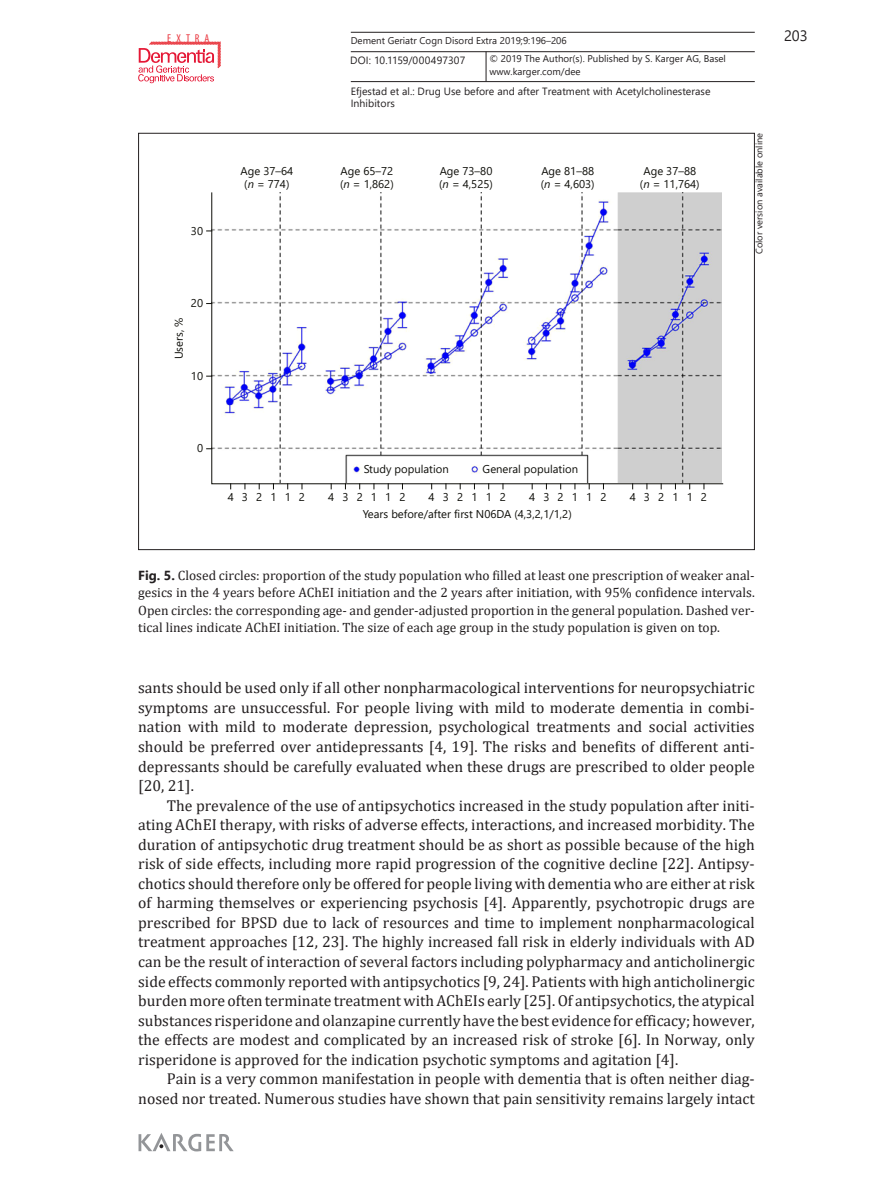
<style>
.page{position:relative;width:893px;height:1191px;background:#fff}
.page>*{position:absolute;margin:0;border:0;box-sizing:border-box;transform-origin:0 0}
.t1{font:15.75px/19.5px "Cambria";color:#231f20;text-align:justify}
.t2{font:15px "Segoe UI";color:#231f20}
.t3{font:13.5px/17.4px "Cambria";color:#231f20;text-align:justify}
.t4{font:condensed 11.4px "Myriad Pro";letter-spacing:.445em;color:#e93840}
.t5{font:11.25px/12.8px "Segoe UI";color:#0e0e09}
.t6{font:10.5px/12px "Segoe UI";letter-spacing:.005em;color:#231f20}
.t7{font:9.75px "Segoe UI";color:#231f20}
.t8{font:9.3px "Segoe UI";letter-spacing:.005em;color:#231f20}
.s1{font-style:italic}
.s2{font-family:"Segoe UI";font-weight:700;font-size:13.2px}
</style>
<div class="page">
<svg style="left:138px;top:41px;width:83px;height:42px"></svg>
<hr style="left:351px;top:51px;width:404px;height:1px;background:#231f20">
<hr style="left:351px;top:81px;width:404px;height:1px;background:#231f20">
<svg style="left:486px;top:52px;width:1px;height:29px"></svg>
<hr style="left:351px;top:32px;width:404px;height:1px;background:#231f20">
<svg style="left:139px;top:1133px;width:95px;height:18px"></svg>
<svg style="left:211px;top:192px;width:512px;height:292px"></svg>
<p class="t4" style="left:167px;top:31px;width:44px">EXTRA</p>
<p class="t7" style="left:351px;top:31px;width:217px">Dement Geriatr Cogn Disord Extra 2019;9:196–206</p>
<p class="t6" style="left:350px;top:53px;width:117px">DOI: 10.1159/000497307</p>
<p class="t7" style="left:489px;top:50px;width:238px">© 2019 The Author(s). Published by S. Karger AG, Basel</p>
<p class="t7" style="left:489px;top:62px;width:93px">www.karger.com/dee</p>
<p class="t6" style="left:351px;top:84px;width:361px">Efjestad et al.: Drug Use before and after Treatment with Acetylcholinesterase<br>Inhibitors</p>
<p class="t5" style="left:191px;top:223px;width:14px">30</p>
<p class="t5" style="left:191px;top:296px;width:14px">20</p>
<p class="t5" style="left:171px;top:359px;width:43px;rotate:-90deg">Users, %</p>
<p class="t5" style="left:191px;top:368px;width:14px">10</p>
<p class="t5" style="left:240px;top:164px;width:54px;text-align:center">Age 37–64 (<span class="s1">n</span> = 774)</p>
<p class="t5" style="left:340px;top:164px;width:55px">Age 65–72 (<span class="s1">n</span> = 1,862)</p>
<p class="t5" style="left:439px;top:164px;width:55px">Age 73–80 (<span class="s1">n</span> = 4,525)</p>
<p class="t5" style="left:541px;top:164px;width:55px">Age 81–88 (<span class="s1">n</span> = 4,603)</p>
<p class="t5" style="left:640px;top:164px;width:61px;text-align:center">Age 37–88 (<span class="s1">n</span> = 11,764)</p>
<p class="t2" style="left:784px;top:22px;width:25px">203</p>
<p class="t8" style="left:751px;top:254px;width:123px;rotate:-90deg">Color version available online</p>
<p class="t5" style="left:197px;top:441px;width:8px">0</p>
<p class="t5" style="left:364px;top:462px;width:87px">Study population</p>
<p class="t5" style="left:483px;top:462px;width:97px">General population</p>
<p class="t5" style="left:228px;top:489px;width:79px">432112</p>
<p class="t5" style="left:328px;top:489px;width:79px">432112</p>
<p class="t5" style="left:429px;top:489px;width:79px">432112</p>
<p class="t5" style="left:529px;top:489px;width:79px">432112</p>
<p class="t5" style="left:630px;top:489px;width:79px">432112</p>
<p class="t5" style="left:363px;top:506px;width:210px">Years before/after first N06DA (4,3,2,1/1,2)</p>
<p class="t3" style="left:138px;top:566px;width:618px"><span class="s2">Fig. 5.</span> Closed circles: proportion of the study population who filled at least one prescription of weaker anal&shy;gesics in the 4 years before AChEI initiation and the 2 years after initiation, with 95% confidence intervals.<br>Open circles: the corresponding age- and gender-adjusted proportion in the general population. Dashed ver&shy;tical lines indicate AChEI initiation. The size of each age group in the study population is given on top.</p>
<p class="t1" style="left:138px;top:678px;width:618px">sants should be used only if all other nonpharmacological interventions for neuropsychiatric symptoms are unsuccessful. For people living with mild to moderate dementia in combi&shy;nation with mild to moderate depression, psychological treatments and social activities should be preferred over antidepressants [4, 19]. The risks and benefits of different anti&shy;depressants should be carefully evaluated when these drugs are prescribed to older people [20, 21].</p>
<p class="t1" style="left:138px;top:795px;width:618px;text-indent:29px">The prevalence of the use of antipsychotics increased in the study population after initi&shy;ating AChEI therapy, with risks of adverse effects, interactions, and increased morbidity. The duration of antipsychotic drug treatment should be as short as possible because of the high risk of side effects, including more rapid progression of the cognitive decline [22]. Antipsy&shy;chotics should therefore only be offered for people living with dementia who are either at risk of harming themselves or experiencing psychosis [4]. Apparently, psychotropic drugs are prescribed for BPSD due to lack of resources and time to implement nonpharmacological treatment approaches [12, 23]. The highly increased fall risk in elderly individuals with AD can be the result of interaction of several factors including polypharmacy and anticholinergic side effects commonly reported with antipsychotics [9, 24]. Patients with high anticholinergic burden more often terminate treatment with AChEIs early [25]. Of antipsychotics, the atypical substances risperidone and olanzapine currently have the best evidence for efficacy; however, the effects are modest and complicated by an increased risk of stroke [6]. In Norway, only risperidone is approved for the indication psychotic symptoms and agitation [4].</p>
<p class="t1" style="left:138px;top:1069px;width:618px;text-align:right">Pain is a very common manifestation in people with dementia that is often neither diag&shy;nosed nor treated. Numerous studies have shown that pain sensitivity remains largely intact</p>
</div>
